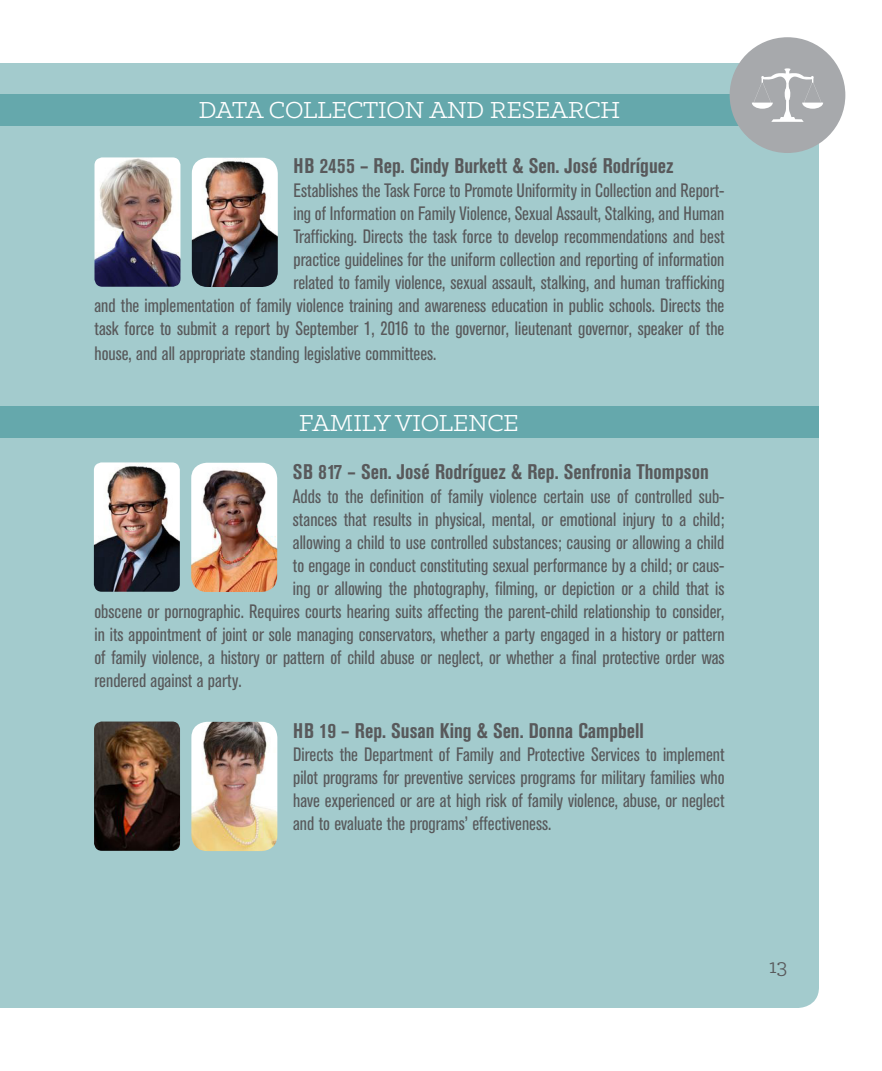
<style>
.page{position:relative;width:882px;height:1071px;background:#fff}
.page>*{position:absolute;margin:0;border:0;box-sizing:border-box;transform-origin:0 0}
.t1{font:26.25px "Klinic Slab";color:#fff}
.t2{font:22.75px "Klinic Slab";color:#58595b}
.t3{font:700 condensed 21px "Akzidenz Grotesk BE";color:#58595b}
.t4{font:condensed 19.25px/23.1px "Akzidenz Grotesk BE";color:#58595b;text-align:right}
</style>
<div class="page">
<div style="left:0;top:63px;width:819px;height:945px;background:#a3cbcd"></div>
<div style="left:0;top:406px;width:819px;height:32px;background:#65a8ac"></div>
<div style="left:0;top:94px;width:819px;height:32px;background:#65a8ac"></div>
<img style="left:192px;top:158px;width:86px;height:129px">
<img style="left:94px;top:157px;width:86px;height:130px">
<img style="left:191px;top:463px;width:86px;height:129px">
<img style="left:94px;top:462px;width:86px;height:130px">
<img style="left:191px;top:722px;width:86px;height:129px">
<img style="left:94px;top:722px;width:86px;height:129px">
<div style="left:730px;top:37px;width:115px;height:116px;background:#a7a9ac;border-radius:58px"></div>
<svg style="left:752px;top:68px;width:71px;height:54px"></svg>
<p class="t1" style="left:199px;top:93px;width:423px">DATA COLLECTION AND RESEARCH</p>
<p class="t3" style="left:294px;top:154px;width:382px">HB 2455 – Rep. Cindy Burkett &amp; Sen. José Rodríguez</p>
<p class="t4" style="left:94px;top:179px;width:632px">Establishes the Task Force to Promote Uniformity in Collection and Report-<br>ing of Information on Family Violence, Sexual Assault, Stalking, and Human<br>Trafficking. Directs the task force to develop recommendations and best<br>practice guidelines for the uniform collection and reporting of information<br>related to family violence, sexual assault, stalking, and human trafficking<br>and the implementation of family violence training and awareness education in public schools. Directs the task force to submit a report by September 1, 2016 to the governor, lieutenant governor, speaker of the</p>
<p class="t4" style="left:94px;top:343px;width:343px">house, and all appropriate standing legislative committees.</p>
<p class="t1" style="left:299px;top:406px;width:221px">FAMILY VIOLENCE</p>
<p class="t3" style="left:293px;top:460px;width:417px">SB 817 – Sen. José Rodríguez &amp; Rep. Senfronia Thompson</p>
<p class="t4" style="left:293px;top:485px;width:433px">Adds to the definition of family violence certain use of controlled sub-</p>
<p class="t4" style="left:293px;top:508px;width:433px">stances that results in physical, mental, or emotional injury to a child;</p>
<p class="t4" style="left:293px;top:531px;width:433px">allowing a child to use controlled substances; causing or allowing a child</p>
<p class="t4" style="left:293px;top:554px;width:433px">to engage in conduct constituting sexual performance by a child; or caus-</p>
<p class="t4" style="left:293px;top:577px;width:433px">ing or allowing the photography, filming, or depiction or a child that is</p>
<p class="t4" style="left:94px;top:600px;width:632px">obscene or pornographic. Requires courts hearing suits affecting the parent-child relationship to consider,</p>
<p class="t4" style="left:94px;top:623px;width:632px">in its appointment of joint or sole managing conservators, whether a party engaged in a history or pattern</p>
<p class="t4" style="left:94px;top:646px;width:632px">of family violence, a history or pattern of child abuse or neglect, or whether a final protective order was</p>
<p class="t4" style="left:94px;top:670px;width:149px">rendered against a party.</p>
<p class="t3" style="left:293px;top:718px;width:352px">HB 19 – Rep. Susan King &amp; Sen. Donna Campbell</p>
<p class="t4" style="left:293px;top:743px;width:433px;text-align:justify">Directs the Department of Family and Protective Services to implement pilot programs for preventive services programs for military families who have experienced or are at high risk of family violence, abuse, or neglect and to evaluate the programs’ effectiveness.</p>
<p class="t2" style="left:769px;top:952px;width:20px">13</p>
</div>
